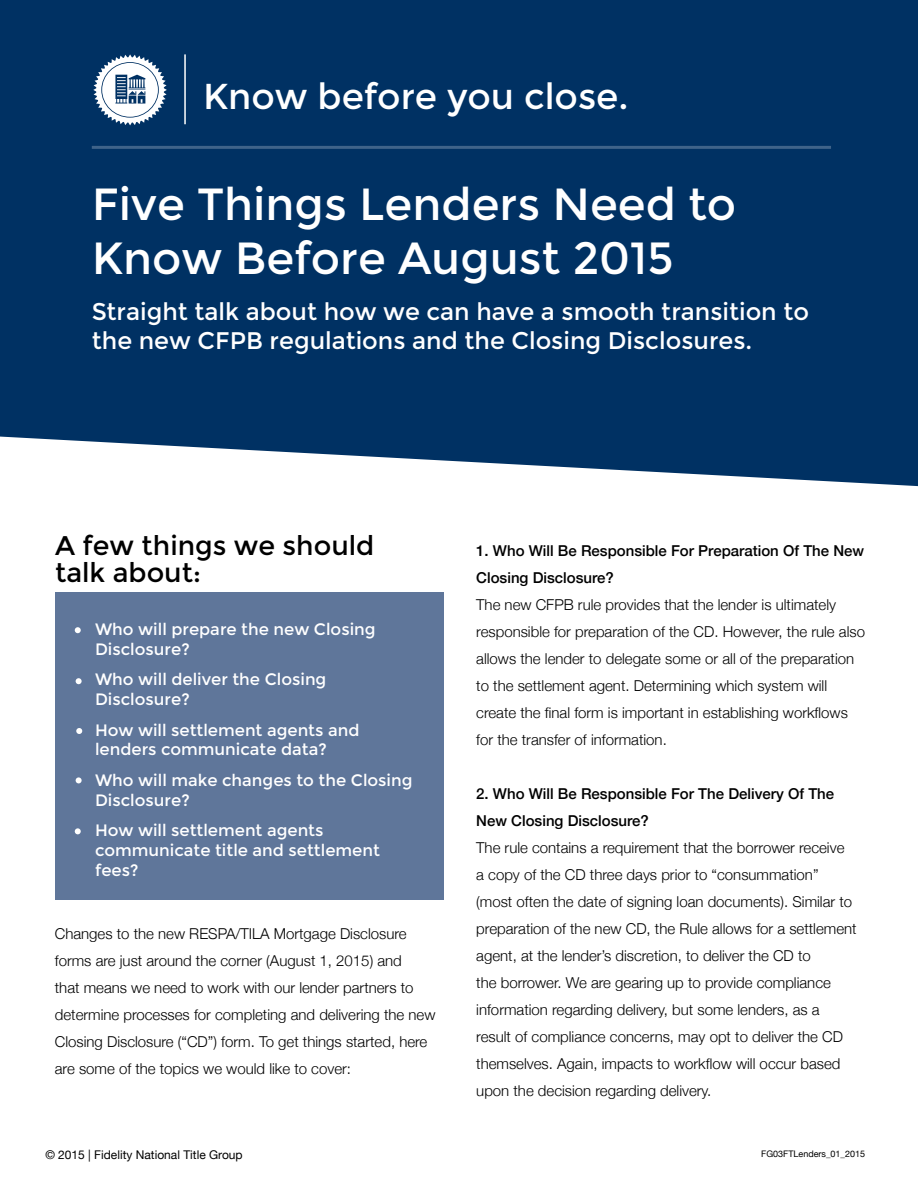
<style>
.page{position:relative;width:918px;height:1188px;background:#fff}
.page>*{position:absolute;margin:0;border:0;box-sizing:border-box;transform-origin:0 0}
.t1{font:45px/54px "Montserrat";color:#fff}
.t2{font:36px "Montserrat";color:#fff}
.t3{font:27px/27px "Montserrat";color:#000}
.t4{font:24px/28.8px "Montserrat";color:#fff}
.t5{font:16.5px/19.8px "Montserrat";color:#fff}
.t6{font:300 15px/27px "Helvetica Neue";color:#000}
.t7{font:500 15px/27px "Helvetica Neue";color:#000}
.t8{font:12px "Helvetica Neue";color:#000}
.t9{font:9px "Helvetica Neue";color:#000}
</style>
<div class="page">
<div style="left:0;top:0;width:918px;height:486px;background:#003163"></div>
<hr style="left:92px;top:146px;width:739px;height:3px;background:#fff">
<hr style="left:184px;top:54px;width:2px;height:70px;background:#fff">
<div style="left:55px;top:592px;width:388px;height:308px;background:#5f769a"></div>
<svg style="left:75px;top:627px;width:6px;height:6px"></svg>
<svg style="left:76px;top:678px;width:6px;height:6px"></svg>
<svg style="left:76px;top:728px;width:6px;height:6px"></svg>
<svg style="left:76px;top:777px;width:6px;height:6px"></svg>
<svg style="left:75px;top:828px;width:6px;height:6px"></svg>
<svg style="left:93px;top:54px;width:74px;height:71px"></svg>
<h2 class="t2" style="left:203px;top:82px;width:427px">Know before you close.</h2>
<h1 class="t1" style="left:92px;top:181px;width:646px">Five Things Lenders Need to<br>Know Before August 2015</h1>
<h3 class="t4" style="left:92px;top:300px;width:719px">Straight talk about how we can have a smooth transition to the new CFPB regulations and the Closing Disclosures.</h3>
<h3 class="t3" style="left:55px;top:534px;width:321px">A few things we should talk about:</h3>
<p class="t5" style="left:95px;top:620px;width:282px">Who will prepare the new Closing<br>Disclosure?</p>
<p class="t5" style="left:95px;top:671px;width:233px">Who will deliver the Closing<br>Disclosure?</p>
<p class="t5" style="left:95px;top:721px;width:266px">How will settlement agents and lenders communicate data?</p>
<p class="t5" style="left:95px;top:772px;width:319px">Who will make changes to the Closing<br>Disclosure?</p>
<p class="t5" style="left:95px;top:822px;width:286px">How will settlement agents communicate title and settlement fees?</p>
<p class="t6" style="left:55px;top:921px;width:382px">Changes to the new RESPA/TILA Mortgage Disclosure forms are just around the corner (August 1, 2015) and<br>that means we need to work with our lender partners to determine processes for completing and delivering the new Closing Disclosure (“CD”) form. To get things started, here are some of the topics we would like to cover:</p>
<p class="t8" style="left:45px;top:1150px;width:199px">© 2015 | Fidelity National Title Group</p>
<p class="t7" style="left:476px;top:538px;width:389px">1. Who Will Be Responsible For Preparation Of The New<br>Closing Disclosure?</p>
<p class="t6" style="left:476px;top:592px;width:390px">The new CFPB rule provides that the lender is ultimately responsible for preparation of the CD. However, the rule also allows the lender to delegate some or all of the preparation to the settlement agent. Determining which system will create the final form is important in establishing workflows for the transfer of information.</p>
<p class="t7" style="left:476px;top:781px;width:359px">2. Who Will Be Responsible For The Delivery Of The<br>New Closing Disclosure?</p>
<p class="t6" style="left:476px;top:835px;width:382px">The rule contains a requirement that the borrower receive<br>a copy of the CD three days prior to “consummation” (most often the date of signing loan documents). Similar to preparation of the new CD, the Rule allows for a settlement agent, at the lender’s discretion, to deliver the CD to<br>the borrower. We are gearing up to provide compliance information regarding delivery, but some lenders, as a result of compliance concerns, may opt to deliver the CD themselves. Again, impacts to workflow will occur based upon the decision regarding delivery.</p>
<p class="t9" style="left:761px;top:1150px;width:105px">FG03FTLenders_01_2015</p>
</div>
